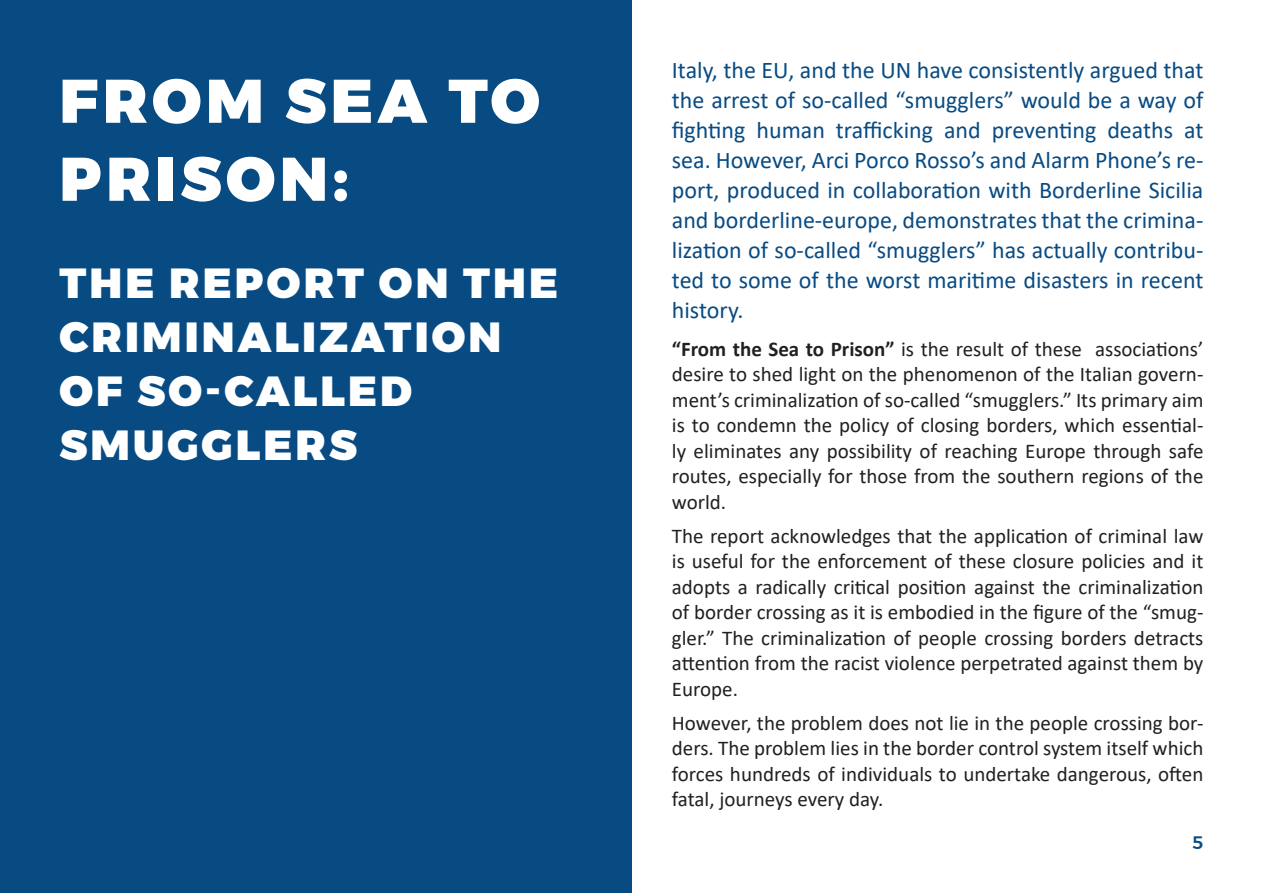
<style>
.page{position:relative;width:1263px;height:893px;background:#fff}
.page>*{position:absolute;margin:0;border:0;box-sizing:border-box;transform-origin:0 0}
.t1{font:900 61.5px/78px "Montserrat";letter-spacing:.075em;color:#fff}
.t2{font:900 42px/54px "Montserrat";letter-spacing:.075em;color:#fff}
.INS_calibri{font:24px/30px "Calibri";color:#084b83;text-align:justify}
.Testo_Calibri{font:21px/25.5px "Calibri";color:#231f20;text-align:justify}
.t3{font:500 18px "Montserrat";color:#084b83}
.s1{font-weight:700}
</style>
<div class="page">
<div style="left:0;top:0;width:631px;height:893px;background:#084b83"></div>
<p class="t1" style="left:60px;top:63px;width:482px">FROM SEA TO<br>PRISON:</p>
<p class="t2" style="left:60px;top:256px;width:500px">THE REPORT ON THE<br>CRIMINALIZATION</p>
<p class="t2" style="left:60px;top:364px;width:354px">OF SO-CALLED</p>
<p class="t2" style="left:60px;top:418px;width:299px">SMUGGLERS</p>
<p class="INS_calibri" style="left:672px;top:54px;width:533px">Italy, the EU, and the UN have consistently argued that the arrest of so-called “smugglers” would be a way of fighting human trafficking and preventing deaths at sea. However, Arci Porco Rosso’s and Alarm Phone’s re&shy;port, produced in collaboration with Borderline Sicilia and borderline-europe, demonstrates that the crimina&shy;lization of so-called “smugglers” has actually contribu&shy;ted to some of the worst maritime disasters in recent history.</p>
<p class="Testo_Calibri" style="left:672px;top:336px;width:533px"><span class="s1">“From the Sea to Prison”</span> is the result of these associations’ desire to shed light on the phenomenon of the Italian govern&shy;ment’s criminalization of so-called “smugglers.” Its primary aim is to condemn the policy of closing borders, which essential&shy;ly eliminates any possibility of reaching Europe through safe routes, especially for those from the southern regions of the world.</p>
<p class="Testo_Calibri" style="left:672px;top:523px;width:533px">The report acknowledges that the application of criminal law is useful for the enforcement of these closure policies and it adopts a radically critical position against the criminalization of border crossing as it is embodied in the figure of the “smug&shy;gler.” The criminalization of people crossing borders detracts attention from the racist violence perpetrated against them by Europe.</p>
<p class="Testo_Calibri" style="left:672px;top:710px;width:533px">However, the problem does not lie in the people crossing bor&shy;ders. The problem lies in the border control system itself which forces hundreds of individuals to undertake dangerous, often fatal, journeys every day.</p>
<p class="t3" style="left:1192px;top:828px;width:13px">5</p>
</div>
